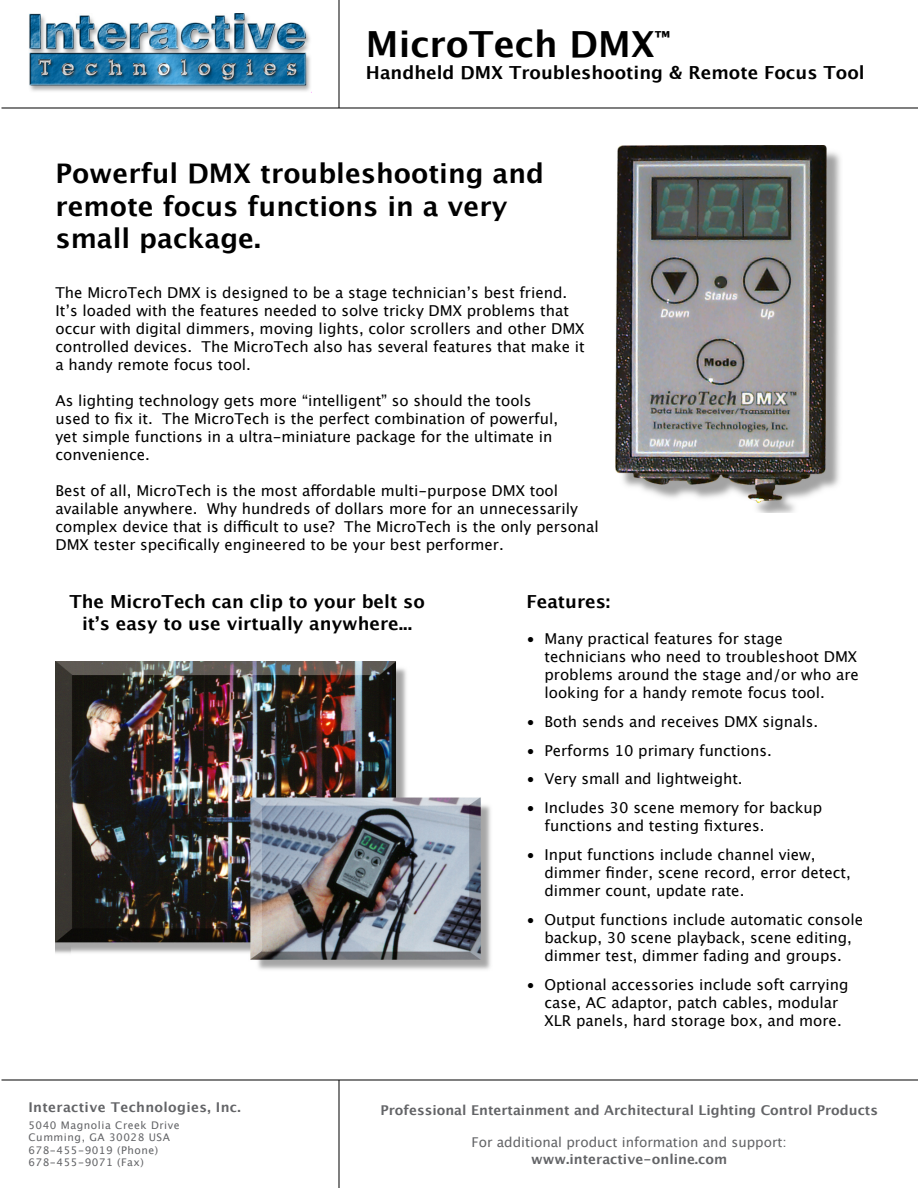
<style>
.page{position:relative;width:918px;height:1188px;background:#fff}
.page>*{position:absolute;margin:0;border:0;box-sizing:border-box;transform-origin:0 0}
.t1{font:700 36px "Lucida Grande";color:#000}
.t2{font:700 27px/32.4px "Lucida Grande";color:#000}
.t3{font:700 18px/21.6px "Lucida Grande";color:#000;text-align:center}
.t4{font:15px/18px "Lucida Grande";color:#000}
.t5{font:700 13.5px "Lucida Grande";color:#636467}
.t6{font:13.5px "Lucida Grande";color:#636467}
.t7{font:700 13.5px "Lucida Grande";letter-spacing:.025em;color:#636467}
.t8{font:10.5px "Lucida Grande";letter-spacing:.05em;color:#636467}
</style>
<div class="page">
<img style="left:29px;top:13px;width:283px;height:79px">
<hr style="left:1px;top:108px;width:917px;height:1px;background:#000">
<hr style="left:339px;top:0;width:1px;height:108px;background:#000">
<hr style="left:1px;top:1080px;width:917px;height:1px;background:#000">
<hr style="left:339px;top:1080px;width:1px;height:108px;background:#000">
<img style="left:616px;top:145px;width:225px;height:368px">
<img style="left:55px;top:662px;width:436px;height:308px">
<p class="t1" style="left:366px;top:24px;width:306px">MicroTech DMX<sup>™</sup></p>
<p class="t3" style="left:366px;top:62px;width:500px">Handheld DMX Troubleshooting &amp; Remote Focus Tool</p>
<p class="t2" style="left:55px;top:158px;width:490px">Powerful DMX troubleshooting and remote focus functions in a very small package.</p>
<p class="t4" style="left:55px;top:284px;width:531px">The MicroTech DMX is designed to be a stage technician’s best friend.<br>It’s loaded with the features needed to solve tricky DMX problems that occur with digital dimmers, moving lights, color scrollers and other DMX controlled devices. The MicroTech also has several features that make it a handy remote focus tool.</p>
<p class="t4" style="left:55px;top:392px;width:504px">As lighting technology gets more “intelligent” so should the tools used to fix it. The MicroTech is the perfect combination of powerful, yet simple functions in a ultra-miniature package for the ultimate in convenience.</p>
<p class="t4" style="left:55px;top:482px;width:545px">Best of all, MicroTech is the most affordable multi-purpose DMX tool available anywhere. Why hundreds of dollars more for an unnecessarily complex device that is difficult to use? The MicroTech is the only personal DMX tester specifically engineered to be your best performer.</p>
<p class="t3" style="left:69px;top:591px;width:357px">The MicroTech can clip to your belt so it’s easy to use virtually anywhere...</p>
<p class="t3" style="left:526px;top:591px;width:85px">Features:</p>
<p class="t4" style="left:545px;top:630px;width:316px;text-indent:-18px">• Many practical features for stage technicians who need to troubleshoot DMX problems around the stage and/or who are looking for a handy remote focus tool.</p>
<p class="t4" style="left:526px;top:713px;width:293px">• Both sends and receives DMX signals.</p>
<p class="t4" style="left:526px;top:742px;width:247px">• Performs 10 primary functions.</p>
<p class="t4" style="left:526px;top:770px;width:218px">• Very small and lightweight.</p>
<p class="t4" style="left:545px;top:799px;width:279px;text-indent:-18px">• Includes 30 scene memory for backup functions and testing fixtures.</p>
<p class="t4" style="left:545px;top:846px;width:308px;text-indent:-18px">• Input functions include channel view, dimmer finder, scene record, error detect, dimmer count, update rate.</p>
<p class="t4" style="left:526px;top:911px;width:338px;text-align:center">• Output functions include automatic console backup, 30 scene playback, scene editing, dimmer test, dimmer fading and groups.</p>
<p class="t4" style="left:545px;top:976px;width:305px;text-indent:-18px">• Optional accessories include soft carrying case, AC adaptor, patch cables, modular<br>XLR panels, hard storage box, and more.</p>
<p class="t7" style="left:28px;top:1100px;width:214px">Interactive Technologies, Inc.</p>
<p class="t8" style="left:28px;top:1119px;width:153px">5040 Magnolia Creek Drive</p>
<p class="t8" style="left:28px;top:1131px;width:143px">Cumming, GA 30028 USA</p>
<p class="t8" style="left:28px;top:1144px;width:131px">678-455-9019 (Phone)</p>
<p class="t8" style="left:28px;top:1157px;width:117px">678-455-9071 (Fax)</p>
<p class="t5" style="left:381px;top:1102px;width:499px">Professional Entertainment and Architectural Lighting Control Products</p>
<p class="t6" style="left:472px;top:1135px;width:317px">For additional product information and support:</p>
<p class="t5" style="left:531px;top:1151px;width:197px">www.interactive-online.com</p>
</div>
